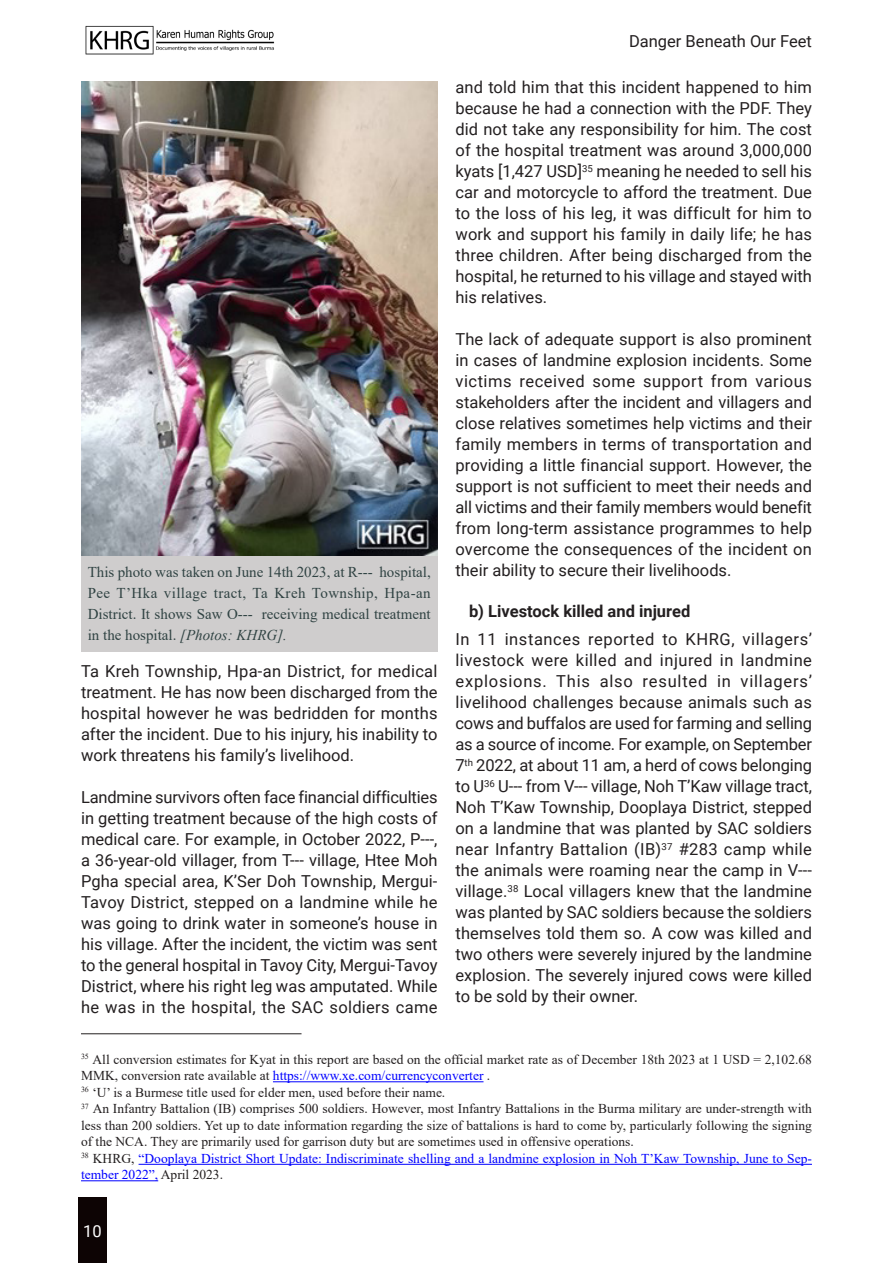
<style>
.page{position:relative;width:893px;height:1263px;background:#fff}
.page>*{position:absolute;margin:0;border:0;box-sizing:border-box;transform-origin:0 0}
.Paragraph{font:16.5px/21px "Roboto";color:#231f20;text-align:justify}
.Sub_Heading_2{font:700 16.5px "Roboto";color:#231f20}
.t1{font:16.5px "Roboto";color:#fff}
.Captions{font:15px/21px "Times New Roman";color:#304343;text-align:justify}
.Endnote{font:13.5px/16.5px "Times New Roman";color:#231f20}
.Endnote-2{font:13.5px/16.5px "Times New Roman";color:#00f}
.s1{font-style:italic}
.s2{color:#00f}
.s3{color:#231f20}
</style>
<div class="page">
<img style="left:85px;top:25px;width:190px;height:30px">
<div style="left:78px;top:1197px;width:28px;height:66px;background:#0d0404"></div>
<hr style="left:273px;top:1081px;width:210px;height:1px;background:#00f">
<hr style="left:139px;top:1164px;width:673px;height:1px;background:#00f">
<hr style="left:81px;top:1180px;width:77px;height:1px;background:#00f">
<hr style="left:81px;top:1033px;width:221px;height:1px;background:#231f20">
<div style="left:81px;top:555px;width:356px;height:96px;background:#cfcdcd"></div>
<img style="left:81px;top:81px;width:356px;height:474px">
<p class="Captions" style="left:88px;top:561px;width:344px">This photo was taken on June 14th 2023, at R--- hospital, Pee T’Hka village tract, Ta Kreh Township, Hpa-an District. It shows Saw O--- receiving medical treatment in the hospital. <span class="s1">[Photos: KHRG].</span></p>
<p class="Paragraph" style="left:81px;top:660px;width:358px">Ta Kreh Township, Hpa-an District, for medical treatment. He has now been discharged from the hospital however he was bedridden for months after the incident. Due to his injury, his inability to work threatens his family’s livelihood.</p>
<p class="Paragraph" style="left:81px;top:786px;width:358px">Landmine survivors often face financial difficulties in getting treatment because of the high costs of medical care. For example, in October 2022, P---, a 36-year-old villager, from T--- village, Htee Moh Pgha special area, K’Ser Doh Township, Mergui-Tavoy District, stepped on a landmine while he was going to drink water in someone’s house in his village. After the incident, the victim was sent to the general hospital in Tavoy City, Mergui-Tavoy District, where his right leg was amputated. While he was in the hospital, the SAC soldiers came</p>
<p class="Paragraph" style="left:629px;top:30px;width:184px">Danger Beneath Our Feet</p>
<p class="Paragraph" style="left:455px;top:76px;width:358px">and told him that this incident happened to him because he had a connection with the PDF. They did not take any responsibility for him. The cost of the hospital treatment was around 3,000,000 kyats [1,427 USD]<sup>35</sup> meaning he needed to sell his car and motorcycle to afford the treatment. Due to the loss of his leg, it was difficult for him to work and support his family in daily life; he has three children. After being discharged from the hospital, he returned to his village and stayed with his relatives.</p>
<p class="Paragraph" style="left:455px;top:328px;width:358px">The lack of adequate support is also prominent in cases of landmine explosion incidents. Some victims received some support from various stakeholders after the incident and villagers and close relatives sometimes help victims and their family members in terms of transportation and providing a little financial support. However, the support is not sufficient to meet their needs and all victims and their family members would benefit from long-term assistance programmes to help overcome the consequences of the incident on their ability to secure their livelihoods.</p>
<p class="Sub_Heading_2" style="left:469px;top:600px;width:223px">b) Livestock killed and injured</p>
<p class="Paragraph" style="left:455px;top:628px;width:358px">In 11 instances reported to KHRG, villagers’ livestock were killed and injured in landmine explosions. This also resulted in villagers’ livelihood challenges because animals such as cows and buffalos are used for farming and selling as a source of income. For example, on September 7<sup>th</sup> 2022, at about 11 am, a herd of cows belonging to U<sup>36</sup> U--- from V--- village, Noh T’Kaw village tract, Noh T’Kaw Township, Dooplaya District, stepped on a landmine that was planted by SAC soldiers near Infantry Battalion (IB)<sup>37</sup> #283 camp while the animals were roaming near the camp in V--- village.<sup>38</sup> Local villagers knew that the landmine was planted by SAC soldiers because the soldiers themselves told them so. A cow was killed and two others were severely injured by the landmine explosion. The severely injured cows were killed to be sold by their owner.</p>
<p class="Endnote" style="left:81px;top:1050px;width:732px"><sup>35</sup> All conversion estimates for Kyat in this report are based on the official market rate as of December 18th 2023 at 1 USD = 2,102.68<br>MMK, conversion rate available at <span class="s2">https://www.xe.com/currencyconverter</span> .</p>
<p class="Endnote" style="left:81px;top:1083px;width:366px"><sup>36</sup> ‘U’ is a Burmese title used for elder men, used before their name.</p>
<p class="Endnote" style="left:81px;top:1100px;width:732px;text-align:justify"><sup>37</sup> An Infantry Battalion (IB) comprises 500 soldiers. However, most Infantry Battalions in the Burma military are under-strength with less than 200 soldiers. Yet up to date information regarding the size of battalions is hard to come by, particularly following the signing of the NCA. They are primarily used for garrison duty but are sometimes used in offensive operations.</p>
<p class="Endnote-2" style="left:81px;top:1149px;width:732px"><sup>38</sup> <span class="s3">KHRG,</span> “Dooplaya District Short Update: Indiscriminate shelling and a landmine explosion in Noh T’Kaw Township, June to Sep&shy;tember 2022”, <span class="s3">April 2023.</span></p>
<p class="t1" style="left:83px;top:1219px;width:20px">10</p>
</div>
